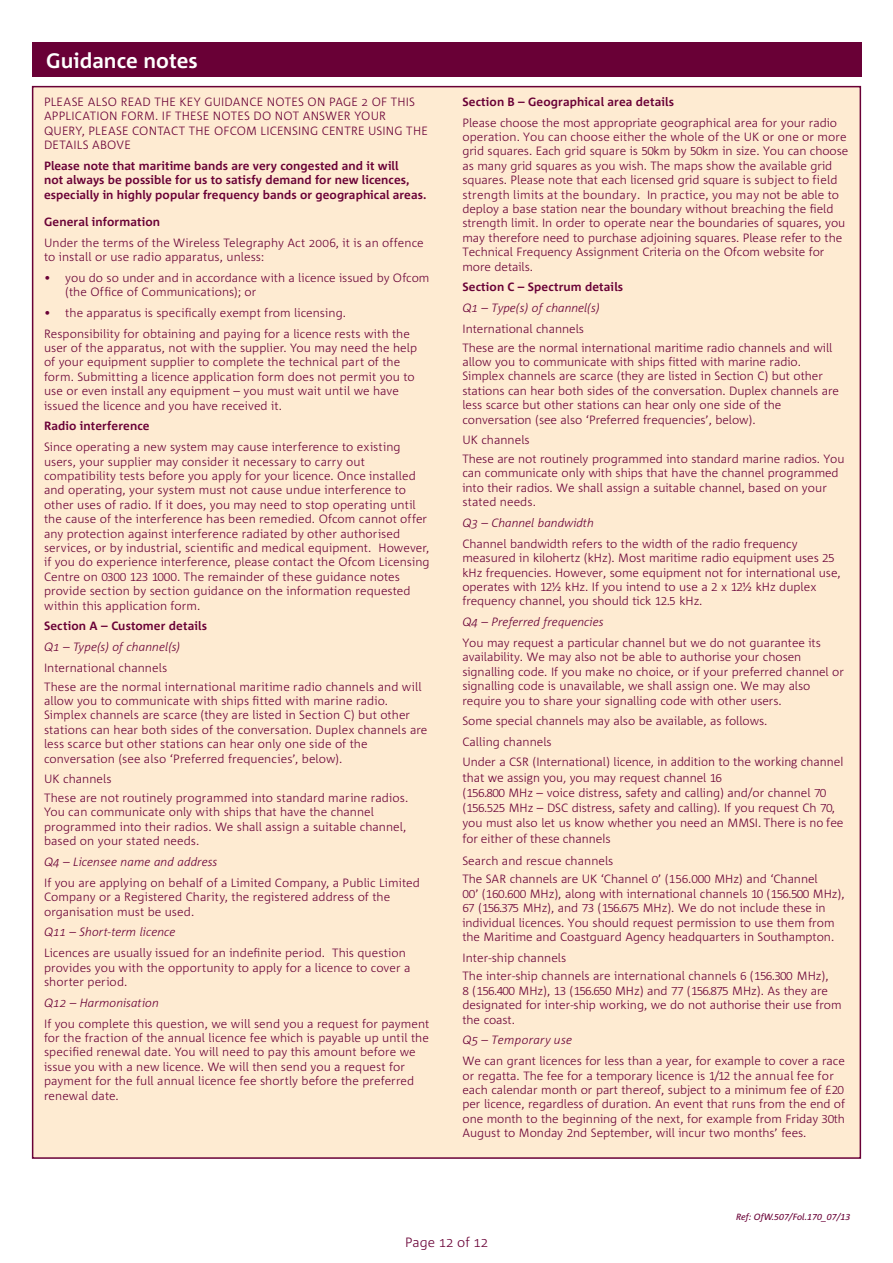
<style>
.page{position:relative;width:893px;height:1263px;background:#fff}
.page>*{position:absolute;margin:0;border:0;box-sizing:border-box;transform-origin:0 0}
.t1{font:700 21px "Corpid";color:#fff}
.t2{font:300 13.5px "Calibri";letter-spacing:-.005em;color:#690036}
.t3{font:300 13.5px "Corpid";color:#690036}
.t4{font:300 12px/14.4px "Corpid";letter-spacing:-.005em;color:#690036}
.t5{font:700 12px/14.4px "Corpid";letter-spacing:.005em;color:#690036}
.t6{font:300 12px/14.4px "Corpid";letter-spacing:.015em;color:#690036}
.t7{font:italic 300 12px "Corpid";color:#690036}
.t8{font:italic 300 12px "Corpid";letter-spacing:.02em;color:#690036}
.t9{font:italic 9px "Corpid";color:#690036}
.s1{font-family:"Corpid Caps"}
.s2{font-family:"Calibri";font-size:13.5px}
</style>
<div class="page">
<div style="left:32px;top:86px;width:829px;height:1073px;background:#feebd2;border:2px solid #690036"></div>
<div style="left:32px;top:43px;width:829px;height:34px;background:#690036"></div>
<h1 class="t1" style="left:46px;top:49px;width:153px">Guidance notes</h1>
<p class="t6" style="left:44px;top:95px;width:385px">PLEASE ALSO READ THE KEY GUIDANCE NOTES ON PAGE 2 OF THIS APPLICATION FORM. IF THESE NOTES DO NOT ANSWER YOUR QUERY, PLEASE CONTACT THE OFCOM LICENSING CENTRE USING THE DETAILS ABOVE</p>
<p class="t5" style="left:44px;top:159px;width:384px">Please note that maritime bands are very congested and it will<br>not always be possible for us to satisfy demand for new licences, especially in highly popular frequency bands or geographical areas.</p>
<p class="t5" style="left:44px;top:214px;width:118px">General information</p>
<p class="t4" style="left:44px;top:235px;width:381px">Under the terms of the Wireless Telegraphy Act 2006, it is an offence to install or use radio apparatus, unless:</p>
<p class="t4" style="left:65px;top:270px;width:366px;text-indent:-21px">• you do so under and in accordance with a licence issued by Ofcom (the Office of Communications); or</p>
<p class="t4" style="left:44px;top:302px;width:367px;line-height:20.7px">• the apparatus is specifically exempt from licensing.<br>Responsibility for obtaining and paying for a licence rests with the</p>
<p class="t4" style="left:44px;top:341px;width:375px">user of the apparatus, not with the supplier. You may need the help of your equipment supplier to complete the technical part of the form. Submitting a licence application form does not permit you to use or even install any equipment – you must wait until we have issued the licence and you have received it.</p>
<p class="t5" style="left:44px;top:419px;width:107px">Radio interference</p>
<p class="t4" style="left:44px;top:440px;width:387px">Since operating a new system may cause interference to existing users, your supplier may consider it necessary to carry out compatibility tests before you apply for your licence. Once installed and operating, your system must not cause undue interference to other uses of radio. If it does, you may need to stop operating until the cause of the interference has been remedied. Ofcom cannot offer any protection against interference radiated by other authorised services, or by industrial, scientific and medical equipment. However, if you do experience interference, please contact the Ofcom Licensing Centre on <span class="s1">0300 123 1000</span>. The remainder of these guidance notes provide section by section guidance on the information requested within this application form.</p>
<p class="t5" style="left:44px;top:619px;width:165px">Section A – Customer details</p>
<p class="t7" style="left:44px;top:640px;width:138px">Q1 – Type(s) of channel(s)</p>
<p class="t4" style="left:44px;top:659px;width:379px;line-height:18.6px">International channels<br>These are the normal international maritime radio channels and will</p>
<p class="t4" style="left:44px;top:694px;width:385px">allow you to communicate with ships fitted with marine radio.<br>Simplex channels are scarce (they are listed in Section C) but other stations can hear both sides of the conversation. Duplex channels are less scarce but other stations can hear only one side of the conversation (see also ‘Preferred frequencies’, below).</p>
<p class="t4" style="left:44px;top:770px;width:366px;line-height:18.6px">UK channels<br>These are not routinely programmed into standard marine radios.</p>
<p class="t4" style="left:44px;top:805px;width:364px">You can communicate only with ships that have the channel programmed into their radios. We shall assign a suitable channel, based on your stated needs.</p>
<p class="t7" style="left:44px;top:855px;width:175px">Q4 – Licensee name and address</p>
<p class="t4" style="left:44px;top:876px;width:377px">If you are applying on behalf of a Limited Company, a Public Limited<br>Company or a Registered Charity, the registered address of the organisation must be used.</p>
<p class="t7" style="left:44px;top:926px;width:133px">Q11 – Short-term licence</p>
<p class="t4" style="left:44px;top:946px;width:368px">Licences are usually issued for an indefinite period. This question provides you with the opportunity to apply for a licence to cover a shorter period.</p>
<p class="t7" style="left:44px;top:996px;width:116px">Q12 – Harmonisation</p>
<p class="t4" style="left:44px;top:1016px;width:387px">If you complete this question, we will send you a request for payment for the fraction of the annual licence fee which is payable up until the specified renewal date. You will need to pay this amount before we issue you with a new licence. We will then send you a request for payment for the full annual licence fee shortly before the preferred renewal date.</p>
<p class="t5" style="left:462px;top:95px;width:213px">Section B – Geographical area details</p>
<p class="t4" style="left:462px;top:115px;width:387px">Please choose the most appropriate geographical area for your radio operation. You can choose either the whole of the UK or one or more grid squares. Each grid square is <span class="s1">50</span>km by <span class="s1">50</span>km in size. You can choose as many grid squares as you wish. The maps show the available grid squares. Please note that each licensed grid square is subject to field strength limits at the boundary. In practice, you may not be able to deploy a base station near the boundary without breaching the field strength limit. In order to operate near the boundaries of squares, you may therefore need to purchase adjoining squares. Please refer to the Technical Frequency Assignment Criteria on the Ofcom website for more details.</p>
<p class="t5" style="left:462px;top:280px;width:162px">Section C – Spectrum details</p>
<p class="t7" style="left:462px;top:301px;width:139px">Q1 – Type(s) of channel(s)</p>
<p class="t4" style="left:462px;top:320px;width:371px;line-height:18.6px">International channels<br>These are the normal international maritime radio channels and will</p>
<p class="t4" style="left:462px;top:355px;width:378px">allow you to communicate with ships fitted with marine radio.<br>Simplex channels are scarce (they are listed in Section C) but other stations can hear both sides of the conversation. Duplex channels are less scarce but other stations can hear only one side of the conversation (see also ‘Preferred frequencies’, below).</p>
<p class="t4" style="left:462px;top:431px;width:384px;line-height:18.6px">UK channels<br>These are not routinely programmed into standard marine radios. You</p>
<p class="t4" style="left:462px;top:466px;width:378px">can communicate only with ships that have the channel programmed into their radios. We shall assign a suitable channel, based on your stated needs.</p>
<p class="t7" style="left:462px;top:516px;width:133px">Q3 – Channel bandwidth</p>
<p class="t4" style="left:462px;top:536px;width:380px">Channel bandwidth refers to the width of the radio frequency measured in kilohertz (kHz). Most maritime radio equipment uses <span class="s1">25 </span>kHz frequencies. However, some equipment not for international use, operates with <span class="s1">12½</span> kHz. If you intend to use a <span class="s1">2</span> x <span class="s1">12½</span> kHz duplex frequency channel, you should tick <span class="s1">12.5</span> kHz.</p>
<p class="t7" style="left:462px;top:615px;width:143px">Q4 – Preferred frequencies</p>
<p class="t4" style="left:462px;top:636px;width:383px">You may request a particular channel but we do not guarantee its availability. We may also not be able to authorise your chosen signalling code. If you make no choice, or if your preferred channel or signalling code is unavailable, we shall assign one. We may also require you to share your signalling code with other users.</p>
<p class="t4" style="left:462px;top:711px;width:306px;line-height:20.9px">Some special channels may also be available, as follows.<br>Calling channels</p>
<p class="t4" style="left:462px;top:754px;width:383px;line-height:15.3px">Under a CSR (International) licence<span class="s2">, in addition to the working channel that we assign you,</span> you may request channel <span class="s1">16<br></span>(<span class="s1">156.800</span> MHz – voice distress, safety and calling) and/or channel <span class="s1">70 </span>(<span class="s1">156.525</span> MHz – DSC distress, safety and calling). If you request Ch <span class="s1">70</span>, you must also let us know whether you need an MMSI. <span class="s2">There is no fee</span></p>
<p class="t2" style="left:462px;top:830px;width:150px">for either of these channels</p>
<p class="t4" style="left:462px;top:851px;width:357px;line-height:18.6px">Search and rescue channels<br>The SAR channels are UK ‘Channel 0’ (<span class="s1">156.000</span> MHz) and ‘Channel</p>
<p class="t4" style="left:462px;top:886px;width:384px"><span class="s1">00</span>’ (<span class="s1">160.600</span> MHz), along with international channels <span class="s1">10</span> (<span class="s1">156.500</span> MHz), <span class="s1">67</span> (<span class="s1">156.375</span> MHz), and <span class="s1">73</span> (<span class="s1">156.675</span> MHz). We do not include these in individual licences. You should request permission to use them from the Maritime and Coastguard Agency headquarters in Southampton.</p>
<p class="t4" style="left:462px;top:948px;width:368px;line-height:18.6px">Inter-ship channels<br>The inter-ship channels are international channels <span class="s1">6</span> (<span class="s1">156.300</span> MHz),</p>
<p class="t4" style="left:462px;top:983px;width:381px"><span class="s1">8</span> (<span class="s1">156.400</span> MHz), <span class="s1">13</span> (<span class="s1">156.650</span> MHz) and <span class="s1">77</span> (<span class="s1">156.875</span> MHz). As they are designated for inter-ship working, we do not authorise their use from the coast.</p>
<p class="t8" style="left:462px;top:1034px;width:111px">Q5 – Temporary use</p>
<p class="t4" style="left:462px;top:1054px;width:384px">We can grant licences for less than a year, for example to cover a race or regatta. The fee for a temporary licence is <span class="s1">1/12</span> the annual fee for each calendar month or part thereof, subject to a minimum fee of £<span class="s1">20 </span>per licence, regardless of duration. An event that runs from the end of one month to the beginning of the next, for example from Friday <span class="s1">30</span>th August to Monday <span class="s1">2</span>nd September, will incur two months’ fees.</p>
<p class="t9" style="left:736px;top:1212px;width:116px">Ref: OfW.<span class="s1">507</span>/Fol.<span class="s1">170_07/13</span></p>
<p class="t3" style="left:405px;top:1235px;width:32px">Page</p>
<p class="t3" style="left:457px;top:1235px;width:14px">of</p>
</div>
